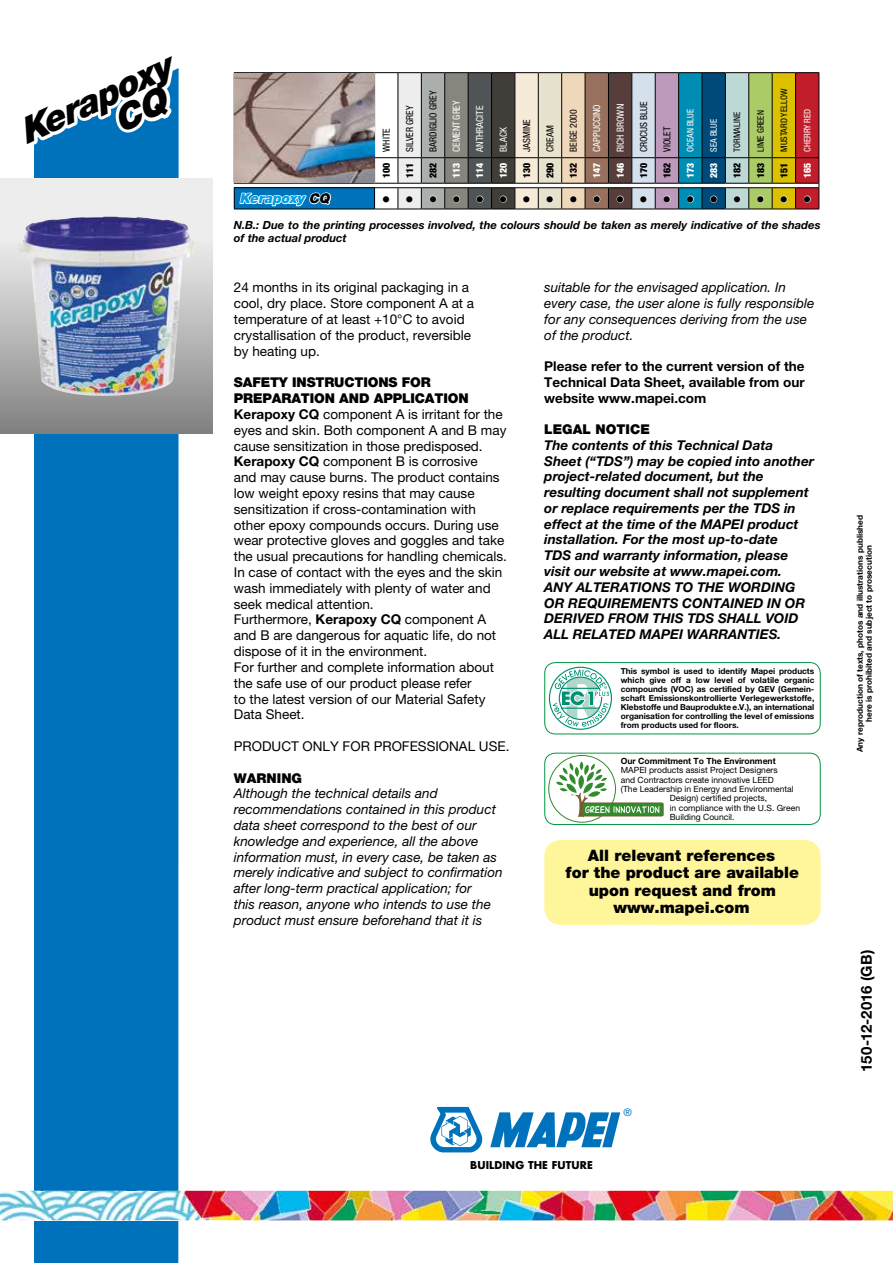
<style>
.page{position:relative;width:893px;height:1263px;background:#fff}
.page>*{position:absolute;margin:0;border:0;box-sizing:border-box;transform-origin:0 0}
.t1{font:italic 900 35.4px/29.2px "Helvetica Neue LTW1 G";color:#000}
.t2{font:900 15.75px/17.2px "Helvetica Neue LTW1 G";color:#000;text-align:center}
.t3{font:15px "Lucida Grande";color:#000}
.t4{font:700 15px "Helvetica Neue LTW1 G";letter-spacing:-.005em;color:#000}
.t5{font:13.5px/15.8px "Helvetica Neue LTW1 G";color:#000}
.t6{font:italic 13.5px/15.8px "Helvetica Neue LTW1 G";color:#000}
.t7{font:italic 700 13.5px/15.8px "Helvetica Neue LTW1 G";color:#000}
.t8{font:700 13.5px/15.8px "Helvetica Neue LTW1 G";color:#000;text-align:justify}
.t9{font:900 13.5px "Helvetica Neue LTW1 G";color:#000}
.t10{font:italic 900 13.5px "Helvetica Neue LTW1 G";color:#009fe3}
.t11{font:italic 700 11.25px/12.8px "Helvetica Neue LTW1 G";color:#000}
.t12{font:700 10.5px "Futura";letter-spacing:.01em;color:#000}
.t13{font:10.5px "Helvetica Neue LTW1 G";color:#0072bb}
.t14{font:condensed 9.75px "Helvetica Neue LTW1 G";color:#000}
.t15{font:condensed 9.75px "Helvetica Neue LTW1 G";color:#fff}
.t16{font:900 condensed 9.75px "Helvetica Neue LTW1 G";color:#000}
.t17{font:900 condensed 9.75px "Helvetica Neue LTW1 G";color:#fff}
.t18{font:condensed 9px "Helvetica Neue LTW1 G";color:#000}
.t19{font:condensed 9px "Helvetica Neue LTW1 G";color:#fff}
.t20{font:8.55px "Helvetica Neue LTW1 G";color:#000}
.t21{font:700 8.55px "Helvetica Neue LTW1 G";color:#000}
.t22{font:700 8.25px/9px "Helvetica Neue LTW1 G";color:#000;text-align:justify}
.s1{color:#000}
.s2{font-weight:900}
.s3{font-weight:700}
</style>
<div class="page">
<div style="left:34px;top:434px;width:145px;height:829px;background:#0072bb"></div>
<img style="left:0;top:1191px;width:893px;height:29px">
<svg style="left:490px;top:1112px;width:130px;height:35px"></svg>
<svg style="left:430px;top:1107px;width:52px;height:45px"></svg>
<div style="left:544px;top:840px;width:277px;height:85px;background:#fff69b;border-radius:17px"></div>
<div style="left:544px;top:662px;width:277px;height:72px;border:1px solid #009641;border-radius:11px"></div>
<svg style="left:549px;top:667px;width:63px;height:63px"></svg>
<div style="left:544px;top:753px;width:277px;height:72px;border:1px solid #009641;border-radius:11px"></div>
<svg style="left:549px;top:755px;width:66px;height:67px"></svg>
<div style="left:548px;top:755px;width:68px;height:67px;border:1px solid #318c2c;border-radius:50%"></div>
<svg style="left:556px;top:761px;width:107px;height:56px"></svg>
<div style="left:234px;top:188px;width:141px;height:21px;background:#0072bb"></div>
<hr style="left:234px;top:72px;width:141px;height:1px;background:#000">
<hr style="left:234px;top:73px;width:1px;height:85px;background:#000">
<hr style="left:234px;top:183px;width:141px;height:1px;background:#000">
<hr style="left:234px;top:187px;width:141px;height:1px;background:#000">
<hr style="left:234px;top:209px;width:141px;height:1px;background:#000">
<img style="left:235px;top:73px;width:139px;height:110px">
<svg style="left:234px;top:158px;width:99px;height:52px"></svg>
<svg style="left:374px;top:72px;width:446px;height:138px;background:#98968a"></svg>
<svg style="left:0;top:179px;width:213px;height:255px;background:#bfbebe"></svg>
<img style="left:18px;top:216px;width:177px;height:183px">
<svg style="left:18px;top:68px;width:163px;height:113px"></svg>
<h1 class="t1" style="left:98px;top:82px;width:75px;text-indent:-90px;rotate:-25deg">Kerapoxy<br>CQ</h1>
<p class="t14" style="left:381px;top:152px;width:25px;rotate:-90deg">WHITE</p>
<p class="t14" style="left:404px;top:152px;width:48px;rotate:-90deg">SILVER GREY</p>
<p class="t14" style="left:427px;top:152px;width:63px;rotate:-90deg">BARDIGLIO GREY</p>
<p class="t15" style="left:451px;top:152px;width:53px;rotate:-90deg">CEMENT GREY</p>
<p class="t15" style="left:474px;top:152px;width:48px;rotate:-90deg">ANTHRACITE</p>
<p class="t15" style="left:497px;top:152px;width:26px;rotate:-90deg">BLACK</p>
<p class="t14" style="left:521px;top:152px;width:34px;rotate:-90deg">JASMINE</p>
<p class="t14" style="left:544px;top:152px;width:28px;rotate:-90deg">CREAM</p>
<p class="t14" style="left:568px;top:152px;width:44px;rotate:-90deg">BEIGE 2000</p>
<p class="t15" style="left:591px;top:152px;width:49px;rotate:-90deg">CAPPUCCINO</p>
<p class="t15" style="left:614px;top:152px;width:49px;rotate:-90deg">RICH BROWN</p>
<p class="t14" style="left:638px;top:152px;width:52px;rotate:-90deg">CROCUS BLUE</p>
<p class="t14" style="left:661px;top:152px;width:27px;rotate:-90deg">VIOLET</p>
<p class="t19" style="left:685px;top:152px;width:45px;rotate:-90deg">OCEAN BLUE</p>
<p class="t19" style="left:708px;top:152px;width:34px;rotate:-90deg">SEA BLUE</p>
<p class="t18" style="left:732px;top:152px;width:41px;rotate:-90deg">TORMALINE</p>
<p class="t18" style="left:755px;top:152px;width:43px;rotate:-90deg">LIME GREEN</p>
<p class="t18" style="left:779px;top:152px;width:65px;rotate:-90deg">MUSTARD YELLOW</p>
<p class="t19" style="left:802px;top:152px;width:45px;rotate:-90deg">CHERRY RED</p>
<p class="t16" style="left:380px;top:178px;width:17px;rotate:-90deg">100</p>
<p class="t16" style="left:404px;top:178px;width:17px;rotate:-90deg">111</p>
<p class="t16" style="left:427px;top:178px;width:17px;rotate:-90deg">282</p>
<p class="t17" style="left:451px;top:178px;width:17px;rotate:-90deg">113</p>
<p class="t17" style="left:474px;top:178px;width:17px;rotate:-90deg">114</p>
<p class="t17" style="left:497px;top:178px;width:17px;rotate:-90deg">120</p>
<p class="t16" style="left:521px;top:178px;width:17px;rotate:-90deg">130</p>
<p class="t16" style="left:544px;top:178px;width:17px;rotate:-90deg">290</p>
<p class="t16" style="left:568px;top:178px;width:17px;rotate:-90deg">132</p>
<p class="t17" style="left:591px;top:178px;width:17px;rotate:-90deg">147</p>
<p class="t17" style="left:614px;top:178px;width:17px;rotate:-90deg">146</p>
<p class="t16" style="left:638px;top:178px;width:17px;rotate:-90deg">170</p>
<p class="t16" style="left:661px;top:178px;width:17px;rotate:-90deg">162</p>
<p class="t17" style="left:685px;top:178px;width:17px;rotate:-90deg">173</p>
<p class="t17" style="left:708px;top:178px;width:17px;rotate:-90deg">283</p>
<p class="t16" style="left:731px;top:178px;width:17px;rotate:-90deg">182</p>
<p class="t16" style="left:755px;top:178px;width:17px;rotate:-90deg">183</p>
<p class="t16" style="left:778px;top:178px;width:17px;rotate:-90deg">151</p>
<p class="t17" style="left:801px;top:178px;width:17px;rotate:-90deg">165</p>
<p class="t10" style="left:239px;top:190px;width:95px">Kerapoxy <span class="s1">CQ</span></p>
<p class="t3" style="left:382px;top:190px;width:431px">●●●●●●●●●●●●●●●●●●●</p>
<p class="t11" style="left:234px;top:218px;width:588px">N.B.: Due to the printing processes involved, the colours should be taken as merely indicative of the shades of the actual product</p>
<p class="t5" style="left:234px;top:280px;width:242px">24 months in its original packaging in a cool, dry place. Store component A at a temperature of at least +10°C to avoid crystallisation of the product, reversible by heating up.</p>
<p class="t5" style="left:234px;top:375px;width:275px"><span class="s2">SAFETY INSTRUCTIONS FOR PREPARATION AND APPLICATION </span><span class="s3">Kerapoxy CQ</span> component A is irritant for the eyes and skin. Both component A and B may cause sensitization in those predisposed.<br><span class="s3">Kerapoxy CQ</span> component B is corrosive<br>and may cause burns. The product contains low weight epoxy resins that may cause sensitization if cross-contamination with other epoxy compounds occurs. During use wear protective gloves and goggles and take the usual precautions for handling chemicals.<br>In case of contact with the eyes and the skin wash immediately with plenty of water and seek medical attention.<br>Furthermore, <span class="s3">Kerapoxy CQ</span> component A and B are dangerous for aquatic life, do not dispose of it in the environment.<br>For further and complete information about the safe use of our product please refer<br>to the latest version of our Material Safety Data Sheet.</p>
<p class="t5" style="left:234px;top:738px;width:277px">PRODUCT ONLY FOR PROFESSIONAL USE.</p>
<p class="t9" style="left:234px;top:770px;width:70px">WARNING</p>
<p class="t6" style="left:234px;top:786px;width:270px">Although the technical details and recommendations contained in this product data sheet correspond to the best of our knowledge and experience, all the above information must, in every case, be taken as merely indicative and subject to confirmation after long-term practical application; for<br>this reason, anyone who intends to use the product must ensure beforehand that it is</p>
<p class="t6" style="left:544px;top:280px;width:271px">suitable for the envisaged application. In every case, the user alone is fully responsible for any consequences deriving from the use of the product.</p>
<p class="t8" style="left:544px;top:358px;width:262px">Please refer to the current version of the Technical Data Sheet, available from our website www.mapei.com</p>
<p class="t9" style="left:544px;top:421px;width:107px">LEGAL NOTICE</p>
<p class="t7" style="left:544px;top:437px;width:271px">The contents of this Technical Data<br>Sheet (“TDS”) may be copied into another project-related document, but the resulting document shall not supplement or replace requirements per the TDS in effect at the time of the MAPEI product installation. For the most up-to-date<br>TDS and warranty information, please visit our website at www.mapei.com.<br>ANY ALTERATIONS TO THE WORDING OR REQUIREMENTS CONTAINED IN OR DERIVED FROM THIS TDS SHALL VOID ALL RELATED MAPEI WARRANTIES.</p>
<p class="t22" style="left:621px;top:667px;width:195px">This symbol is used to identify Mapei products which give off a low level of volatile organic compounds (VOC) as certified by GEV (Gemein&shy;schaft Emissionskontrollierte Verlegewerkstoffe, Klebstoffe und Bauprodukte e.V.), an international organisation for controlling the level of emissions from products used for floors.</p>
<p class="t21" style="left:621px;top:756px;width:156px">Our Commitment To The Environment</p>
<p class="t20" style="left:621px;top:765px;width:158px">MAPEI products assist Project Designers</p>
<p class="t20" style="left:621px;top:774px;width:154px">and Contractors create innovative LEED</p>
<p class="t20" style="left:621px;top:783px;width:174px">(The Leadership in Energy and Environmental</p>
<p class="t20" style="left:670px;top:793px;width:99px">Design) certified projects,</p>
<p class="t20" style="left:670px;top:802px;width:132px">in compliance with the U.S. Green</p>
<p class="t20" style="left:670px;top:811px;width:66px">Building Council.</p>
<p class="t2" style="left:566px;top:847px;width:235px">All relevant references<br>for the product are available upon request and from www.mapei.com</p>
<p class="t13" style="left:624px;top:1106px;width:10px">®</p>
<p class="t12" style="left:470px;top:1158px;width:124px">BUILDING THE FUTURE</p>
<p class="t22" style="left:855px;top:752px;width:239px;text-align:center;rotate:-90deg">Any reproduction of texts, photos and illustrations published here is prohibited and subject to prosecution</p>
<p class="t4" style="left:857px;top:1071px;width:123px;rotate:-90deg">150-12-2016 (GB)</p>
</div>
